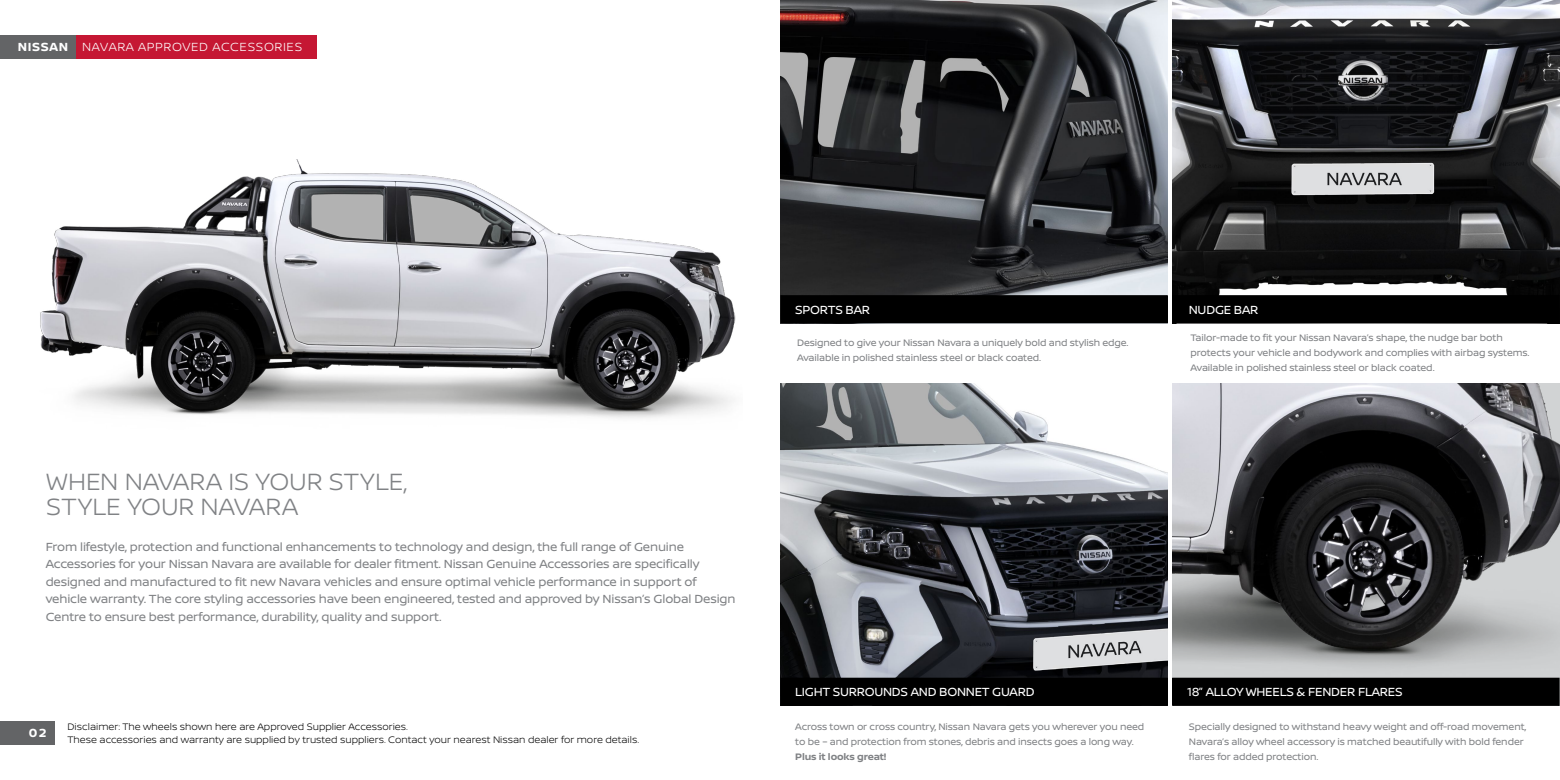
<style>
.page{position:relative;width:1560px;height:780px;background:#fff}
.page>*{position:absolute;margin:0;border:0;box-sizing:border-box;transform-origin:0 0}
.t1{font:300 25px/25px "Nissan Brand";color:#808285}
.t2{font:12.5px/17.5px "Nissan Brand";letter-spacing:-.01em;color:#808285}
.t3{font:12.5px "Nissan Brand";letter-spacing:-.02em;color:#fff}
.t4{font:300 12.5px "Nissan Brand";letter-spacing:.05em;color:#fff}
.t5{font:700 12.5px "Nissan Brand";color:#fff}
.t6{font:10px/15px "Nissan Brand";letter-spacing:-.01em;color:#808285}
.t7{font:300 10px/12.5px "Nissan Brand";color:#000}
.t8{font:700 10px "Nissan Brand";letter-spacing:-.01em;color:#808285}
.s1{font-weight:700}
</style>
<div class="page">
<img style="left:780px;top:383px;width:387px;height:323px">
<div style="left:781px;top:678px;width:385px;height:27px;background:#000"></div>
<div style="left:780px;top:677px;width:387px;height:28px;border:1px solid #000"></div>
<img style="left:1172px;top:383px;width:387px;height:294px">
<div style="left:1172px;top:678px;width:386px;height:27px;background:#000"></div>
<div style="left:1171px;top:677px;width:388px;height:28px;border:1px solid #000"></div>
<img style="left:1172px;top:0;width:387px;height:295px">
<div style="left:1172px;top:296px;width:386px;height:27px;background:#000"></div>
<div style="left:1171px;top:295px;width:388px;height:28px;border:1px solid #000"></div>
<img style="left:780px;top:0;width:387px;height:295px">
<div style="left:781px;top:296px;width:385px;height:27px;background:#000"></div>
<div style="left:780px;top:295px;width:387px;height:28px;border:1px solid #000"></div>
<img style="left:40px;top:159px;width:696px;height:259px">
<div style="left:75px;top:35px;width:242px;height:24px;background:#c51733"></div>
<div style="left:0;top:35px;width:75px;height:24px;background:#636466"></div>
<div style="left:0;top:720px;width:54px;height:24px;background:#636466"></div>
<p class="t4" style="left:18px;top:38px;width:286px"><span class="s1">NISSAN</span> NAVARA APPROVED ACCESSORIES</p>
<h1 class="t1" style="left:46px;top:468px;width:363px">WHEN NAVARA IS YOUR STYLE,<br>STYLE YOUR NAVARA</h1>
<p class="t2" style="left:46px;top:537px;width:691px">From lifestyle, protection and functional enhancements to technology and design, the full range of Genuine Accessories for your Nissan Navara are available for dealer fitment. Nissan Genuine Accessories are specifically designed and manufactured to fit new Navara vehicles and ensure optimal vehicle performance in support of vehicle warranty. The core styling accessories have been engineered, tested and approved by Nissan’s Global Design Centre to ensure best performance, durability, quality and support.</p>
<p class="t5" style="left:29px;top:723px;width:19px">02</p>
<p class="t7" style="left:68px;top:720px;width:573px">Disclaimer: The wheels shown here are Approved Supplier Accessories.<br>These accessories and warranty are supplied by trusted suppliers. Contact your nearest Nissan dealer for more details.</p>
<p class="t3" style="left:795px;top:300px;width:76px">SPORTS BAR</p>
<p class="t3" style="left:1188px;top:300px;width:71px">NUDGE BAR</p>
<p class="t6" style="left:797px;top:335px;width:333px">Designed to give your Nissan Navara a uniquely bold and stylish edge.<br>Available in polished stainless steel or black coated.</p>
<p class="t6" style="left:1190px;top:329px;width:340px">Tailor-made to fit your Nissan Navara’s shape, the nudge bar both protects your vehicle and bodywork and complies with airbag systems.<br>Available in polished stainless steel or black coated.</p>
<p class="t3" style="left:795px;top:683px;width:241px">LIGHT SURROUNDS AND BONNET GUARD</p>
<p class="t3" style="left:1186px;top:683px;width:217px">18” ALLOY WHEELS &amp; FENDER FLARES</p>
<p class="t6" style="left:795px;top:718px;width:350px">Across town or cross country, Nissan Navara gets you wherever you need to be – and protection from stones, debris and insects goes a long way.</p>
<p class="t8" style="left:795px;top:749px;width:93px">Plus it looks great!</p>
<p class="t6" style="left:1188px;top:718px;width:339px">Specially designed to withstand heavy weight and off-road movement,<br>Navara’s alloy wheel accessory is matched beautifully with bold fender flares for added protection.</p>
</div>
